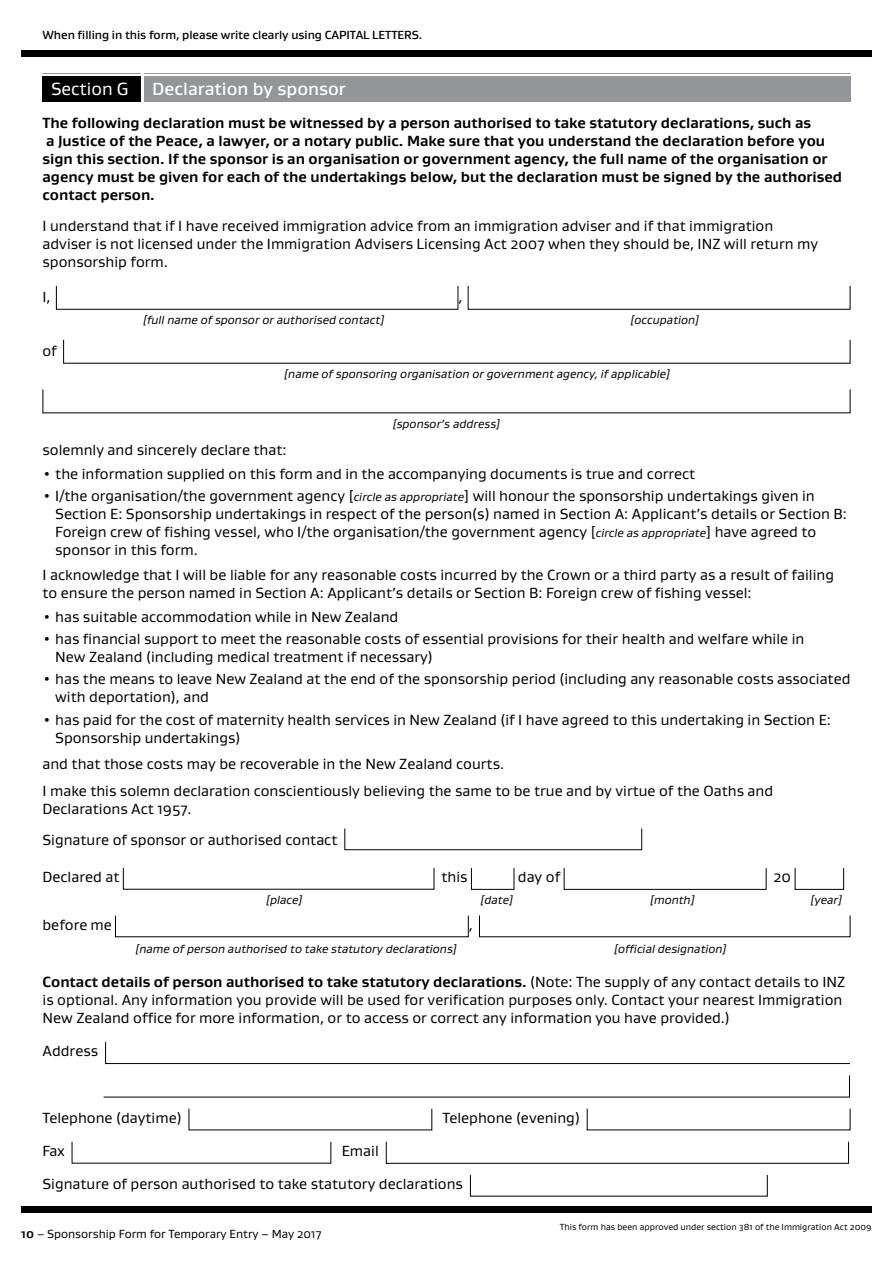
<style>
.page{position:relative;width:893px;height:1263px;background:#fff}
.page>*{position:absolute;margin:0;border:0;box-sizing:border-box;transform-origin:0 0}
.t1{font:500 18px "Gustan";color:#fff}
.t2{font:18px "Gustan";color:#fff}
.t3{font:15px/18px "Gustan";color:#000}
.t4{font:700 15px/18px "Gustan";color:#000}
.t5{font:italic 12px "Gustan";color:#000}
.t6{font:500 12px "Gustan";letter-spacing:-.005em;color:#000}
.t7{font:12px "Gustan";color:#000}
.t8{font:9px "Gustan";color:#000}
.s1{font-style:italic;font-size:12px}
.s2{font-weight:700}
</style>
<div class="page">
<div style="left:21px;top:50px;width:851px;height:7px;background:#000"></div>
<div style="left:21px;top:1206px;width:851px;height:7px;background:#000"></div>
<div style="left:43px;top:77px;width:98px;height:25px;background:#000"></div>
<hr style="left:43px;top:73px;width:98px;height:1px;background:#939598">
<div style="left:144px;top:77px;width:706px;height:25px;background:#939598"></div>
<hr style="left:144px;top:73px;width:706px;height:1px;background:#939598">
<div style="left:56px;top:285px;width:402px;height:25px;border:1px solid #000"></div>
<div style="left:468px;top:285px;width:382px;height:25px;border:1px solid #000"></div>
<div style="left:344px;top:828px;width:298px;height:22px;border:1px solid #000"></div>
<div style="left:471px;top:868px;width:43px;height:22px;border:1px solid #000"></div>
<div style="left:564px;top:868px;width:202px;height:22px;border:1px solid #000"></div>
<div style="left:795px;top:868px;width:49px;height:22px;border:1px solid #000"></div>
<svg style="left:105px;top:1041px;width:745px;height:23px"></svg>
<svg style="left:103px;top:1075px;width:747px;height:23px"></svg>
<svg style="left:385px;top:1141px;width:464px;height:23px"></svg>
<p class="t6" style="left:43px;top:27px;width:381px">When filling in this form, please write clearly using CAPITAL LETTERS.</p>
<p class="t2" style="left:51px;top:77px;width:79px">Section G</p>
<p class="t1" style="left:152px;top:77px;width:195px">Declaration by sponsor</p>
<p class="t4" style="left:43px;top:114px;width:801px">The following declaration must be witnessed by a person authorised to take statutory declarations, such as<br>a Justice of the Peace, a lawyer, or a notary public. Make sure that you understand the declaration before you sign this section. If the sponsor is an organisation or government agency, the full name of the organisation or agency must be given for each of the undertakings below, but the declaration must be signed by the authorised contact person.</p>
<p class="t3" style="left:43px;top:216px;width:777px">I understand that if I have received immigration advice from an immigration adviser and if that immigration adviser is not licensed under the Immigration Advisers Licensing Act 2007 when they should be, INZ will return my sponsorship form.</p>
<p class="t3" style="left:43px;top:288px;width:10px">I,</p>
<p class="t3" style="left:458px;top:288px;width:6px">,</p>
<p class="t5" style="left:143px;top:312px;width:243px">[full name of sponsor or authorised contact]</p>
<p class="t5" style="left:631px;top:312px;width:70px">[occupation]</p>
<p class="t3" style="left:43px;top:341px;width:16px">of</p>
<p class="t5" style="left:284px;top:366px;width:387px">[name of sponsoring organisation or government agency, if applicable]</p>
<p class="t5" style="left:393px;top:416px;width:109px">[sponsor’s address]</p>
<p class="t3" style="left:43px;top:440px;width:246px">solemnly and sincerely declare that:</p>
<p class="t3" style="left:43px;top:464px;width:654px">• the information supplied on this form and in the accompanying documents is true and correct</p>
<p class="t3" style="left:55px;top:487px;width:793px;text-indent:-13px">• I/the organisation/the government agency [<span class="s1">circle as appropriate</span>] will honour the sponsorship undertakings given in Section E: Sponsorship undertakings in respect of the person(s) named in Section A: Applicant’s details or Section B:<br>Foreign crew of fishing vessel, who I/the organisation/the government agency [<span class="s1">circle as appropriate</span>] have agreed to sponsor in this form.</p>
<p class="t3" style="left:43px;top:565px;width:793px">I acknowledge that I will be liable for any reasonable costs incurred by the Crown or a third party as a result of failing to ensure the person named in Section A: Applicant’s details or Section B: Foreign crew of fishing vessel:</p>
<p class="t3" style="left:43px;top:607px;width:357px">• has suitable accommodation while in New Zealand</p>
<p class="t3" style="left:55px;top:630px;width:751px;text-indent:-13px">• has financial support to meet the reasonable costs of essential provisions for their health and welfare while in<br>New Zealand (including medical treatment if necessary)</p>
<p class="t3" style="left:55px;top:670px;width:797px;text-indent:-13px">• has the means to leave New Zealand at the end of the sponsorship period (including any reasonable costs associated with deportation), and</p>
<p class="t3" style="left:55px;top:710px;width:777px;text-indent:-13px">• has paid for the cost of maternity health services in New Zealand (if I have agreed to this undertaking in Section E:<br>Sponsorship undertakings)</p>
<p class="t3" style="left:43px;top:750px;width:732px;line-height:26.5px">and that those costs may be recoverable in the New Zealand courts.<br>I make this solemn declaration conscientiously believing the same to be true and by virtue of the Oaths and</p>
<p class="t3" style="left:43px;top:793px;width:296px;line-height:31px">Declarations Act 1957.<br>Signature of sponsor or authorised contact</p>
<p class="t3" style="left:43px;top:867px;width:78px">Declared at</p>
<p class="t3" style="left:441px;top:867px;width:28px">this</p>
<p class="t3" style="left:518px;top:867px;width:44px">day of</p>
<p class="t3" style="left:774px;top:867px;width:19px">20</p>
<p class="t5" style="left:266px;top:892px;width:38px">[place]</p>
<p class="t5" style="left:481px;top:892px;width:34px">[date]</p>
<p class="t5" style="left:650px;top:892px;width:46px">[month]</p>
<p class="t5" style="left:811px;top:892px;width:33px">[year]</p>
<p class="t3" style="left:43px;top:915px;width:71px">before me</p>
<p class="t3" style="left:469px;top:915px;width:6px">,</p>
<p class="t5" style="left:136px;top:941px;width:323px">[name of person authorised to take statutory declarations]</p>
<p class="t5" style="left:614px;top:941px;width:114px">[official designation]</p>
<p class="t3" style="left:43px;top:972px;width:804px"><span class="s2">Contact details of person authorised to take statutory declarations.</span> (Note: The supply of any contact details to INZ is optional. Any information you provide will be used for verification purposes only. Contact your nearest Immigration<br>New Zealand office for more information, or to access or correct any information you have provided.)</p>
<p class="t3" style="left:43px;top:1042px;width:57px">Address</p>
<p class="t3" style="left:43px;top:1108px;width:141px">Telephone (daytime)</p>
<p class="t3" style="left:442px;top:1108px;width:139px">Telephone (evening)</p>
<p class="t3" style="left:43px;top:1141px;width:24px">Fax</p>
<p class="t3" style="left:43px;top:1134px;width:422px;line-height:33px;text-indent:299px">Email<br>Signature of person authorised to take statutory declarations</p>
<p class="t7" style="left:21px;top:1226px;width:302px"><span class="s2">10</span> – Sponsorship Form for Temporary Entry – May 2017</p>
<p class="t8" style="left:560px;top:1221px;width:313px">This form has been approved under section 381 of the Immigration Act 2009</p>
</div>
